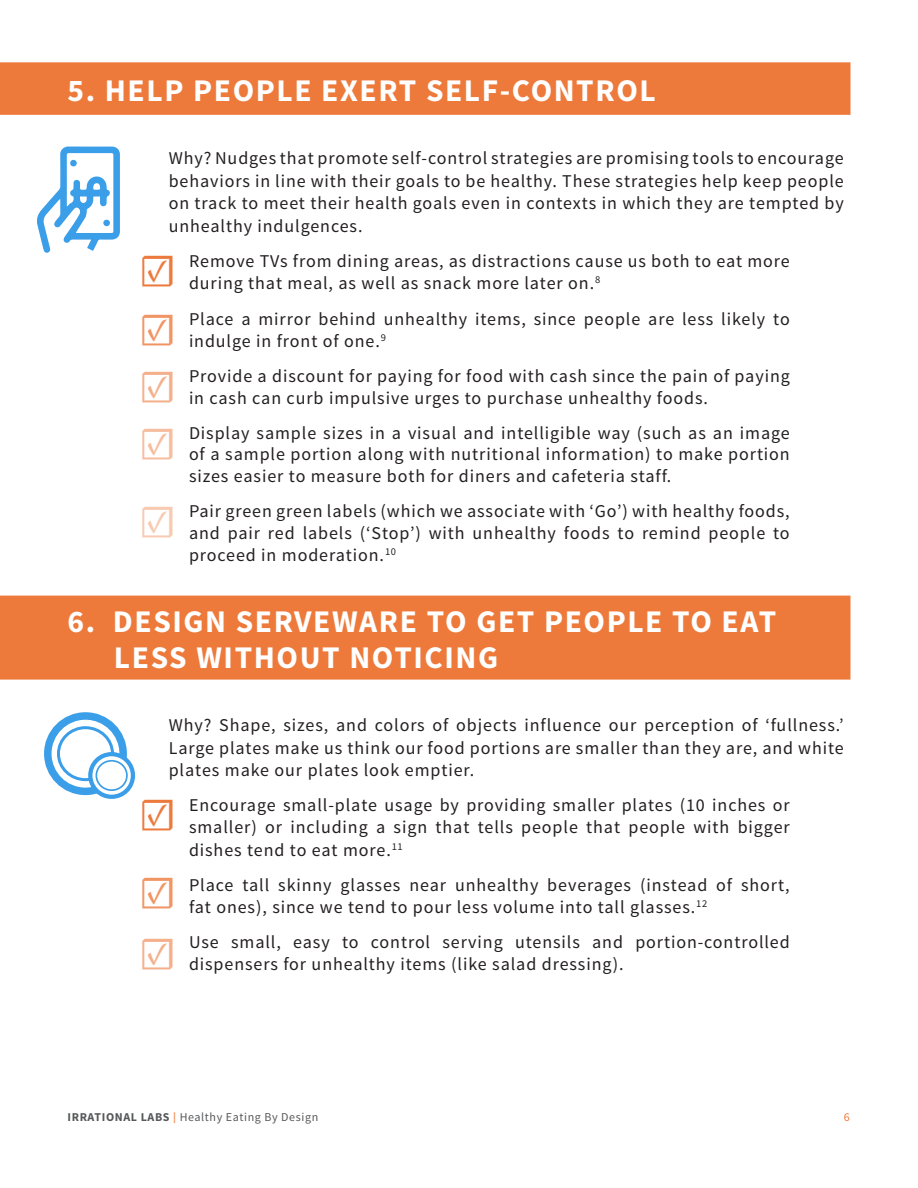
<style>
.page{position:relative;width:918px;height:1188px;background:#fff}
.page>*{position:absolute;margin:0;border:0;box-sizing:border-box;transform-origin:0 0}
.t1{font:45px "Minion Pro";color:#ed7a3d}
.t2{font:45px "Minion Pro";color:#f19564}
.t3{font:45px "Minion Pro";color:#f4af8b}
.t4{font:45px "Minion Pro";color:#f6bd9e}
.t5{font:45px "Minion Pro";color:#f8cab1}
.sub_header_2_lines{font:700 31.5px/36px "Source Sans Pro";letter-spacing:.05em;color:#fff}
.sub_header{font:700 31.5px "Source Sans Pro";letter-spacing:.05em;color:#fff}
.Why{font:18px/22.5px "Source Sans Pro";letter-spacing:.05em;color:#231f20;text-align:justify}
.t6{font:12px "Source Sans Pro";letter-spacing:.05em;color:#57585a}
.t7{font:12px "Source Sans Pro";color:#ed7a3d}
.s1{font-weight:700}
.s2{font-family:"Nobel";color:#f1925c}
</style>
<div class="page">
<div style="left:0;top:62px;width:850px;height:53px;background:#ed7a3b"></div>
<div style="left:0;top:596px;width:850px;height:84px;background:#ed7a3b"></div>
<svg style="left:37px;top:146px;width:83px;height:107px"></svg>
<div style="left:103px;top:220px;width:7px;height:6px;background:#3b9ee8;border-radius:50%"></div>
<div style="left:70px;top:160px;width:7px;height:6px;background:#3b9ee8;border-radius:50%"></div>
<div style="left:44px;top:712px;width:83px;height:83px;border:8px solid #3b9ee8;border-radius:50%"></div>
<div style="left:57px;top:726px;width:57px;height:55px;border:3px solid #3b9ee8;border-radius:50%"></div>
<svg style="left:90px;top:754px;width:43px;height:43px"></svg>
<div style="left:88px;top:752px;width:47px;height:47px;border:4px solid #3b9ee8;border-radius:50%"></div>
<div style="left:96px;top:761px;width:31px;height:29px;background:#fff;border-radius:50%"></div>
<div style="left:96px;top:760px;width:32px;height:31px;border:2px solid #3b9ee8;border-radius:50%"></div>
<p class="sub_header" style="left:68px;top:71px;width:590px">5. HELP PEOPLE EXERT SELF-CONTROL</p>
<p class="Why" style="left:169px;top:147px;width:677px">Why? Nudges that promote self-control strategies are promising tools to encourage behaviors in line with their goals to be healthy. These strategies help keep people on track to meet their health goals even in contexts in which they are tempted by unhealthy indulgences.</p>
<p class="Why" style="left:189px;top:250px;width:602px;text-indent:-20px">• Remove TVs from dining areas, as distractions cause us both to eat more during that meal, as well as snack more later on.<sup>8</sup></p>
<p class="Why" style="left:189px;top:308px;width:602px;text-indent:-20px">• Place a mirror behind unhealthy items, since people are less likely to indulge in front of one.<sup>9</sup></p>
<p class="Why" style="left:189px;top:366px;width:602px;line-height:21.6px;text-indent:-20px">• Provide a discount for paying for food with cash since the pain of paying in cash can curb impulsive urges to purchase unhealthy foods.</p>
<p class="Why" style="left:189px;top:422px;width:602px;line-height:21.6px;text-indent:-20px">• Display sample sizes in a visual and intelligible way (such as an image of a sample portion along with nutritional information) to make portion sizes easier to measure both for diners and cafeteria staff.</p>
<p class="Why" style="left:189px;top:500px;width:602px;line-height:22px;text-indent:-20px">• Pair green green labels (which we associate with ‘Go’) with healthy foods, and pair red labels (‘Stop’) with unhealthy foods to remind people to proceed in moderation.<sup>10</sup></p>
<p class="t1" style="left:139px;top:240px;width:40px">☑</p>
<p class="t2" style="left:139px;top:300px;width:40px">☑</p>
<p class="t3" style="left:139px;top:357px;width:40px">☑</p>
<p class="t4" style="left:139px;top:413px;width:40px">☑</p>
<p class="t5" style="left:139px;top:491px;width:40px">☑</p>
<p class="sub_header_2_lines" style="left:114px;top:605px;width:664px;text-indent:-46px">6. DESIGN SERVEWARE TO GET PEOPLE TO EAT<br>LESS WITHOUT NOTICING</p>
<p class="Why" style="left:169px;top:714px;width:677px">Why? Shape, sizes, and colors of objects influence our perception of ‘fullness.’ Large plates make us think our food portions are smaller than they are, and white plates make our plates look emptier.</p>
<p class="Why" style="left:189px;top:795px;width:602px;line-height:22px;text-indent:-20px">• Encourage small-plate usage by providing smaller plates (10 inches or smaller) or including a sign that tells people that people with bigger dishes tend to eat more.<sup>11</sup></p>
<p class="Why" style="left:189px;top:874px;width:602px;text-indent:-20px">• Place tall skinny glasses near unhealthy beverages (instead of short, fat ones), since we tend to pour less volume into tall glasses.<sup>12</sup></p>
<p class="Why" style="left:189px;top:932px;width:602px;line-height:21.6px;text-indent:-20px">• Use small, easy to control serving utensils and portion-controlled dispensers for unhealthy items (like salad dressing).</p>
<p class="t1" style="left:139px;top:784px;width:40px">☑</p>
<p class="t2" style="left:139px;top:862px;width:40px">☑</p>
<p class="t3" style="left:139px;top:924px;width:40px">☑</p>
<p class="t6" style="left:68px;top:1109px;width:252px"><span class="s1">IRRATIONAL LABS</span> <span class="s2">|</span> Healthy Eating By Design</p>
<p class="t7" style="left:844px;top:1109px;width:7px">6</p>
</div>
